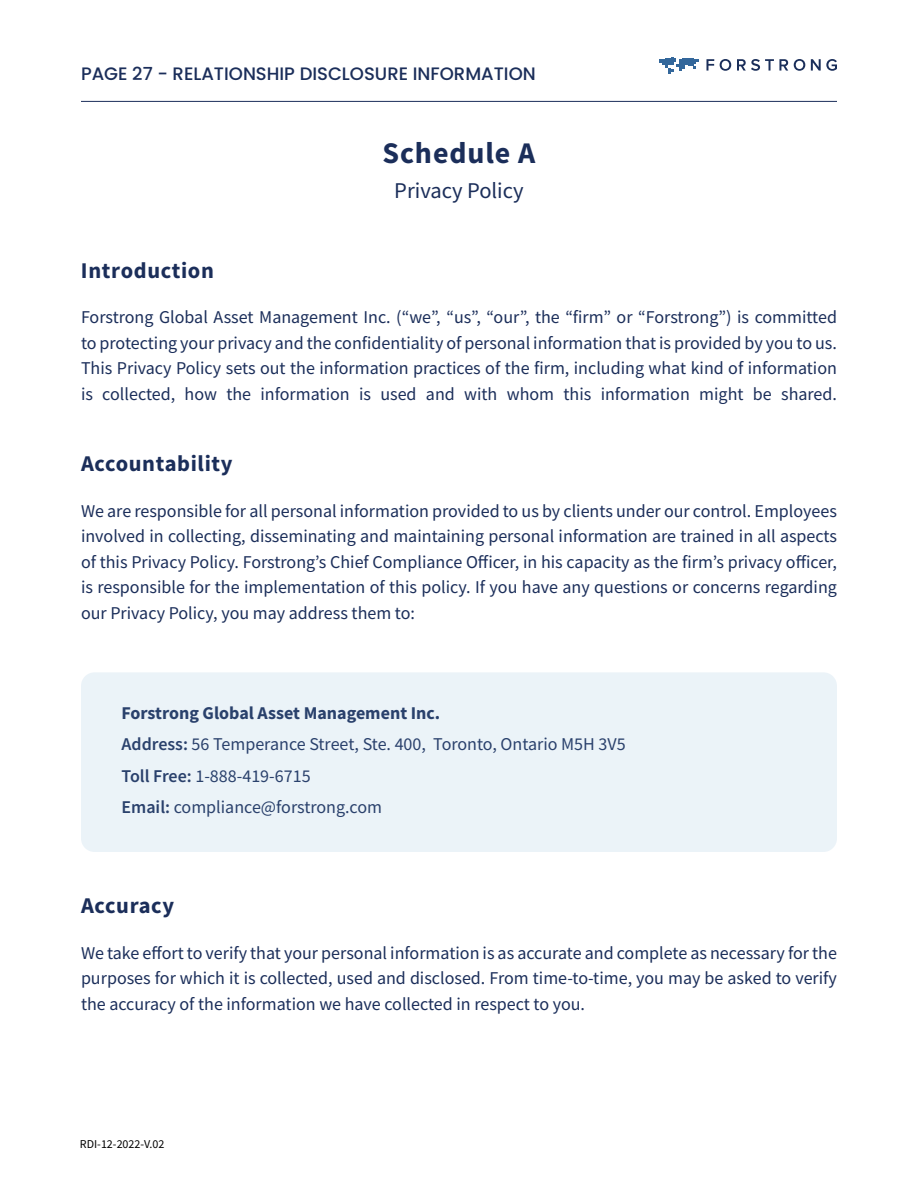
<style>
.page{position:relative;width:918px;height:1188px;background:#fff}
.page>*{position:absolute;margin:0;border:0;box-sizing:border-box;transform-origin:0 0}
.t1{font:700 30px "Source Sans Pro";letter-spacing:.03em;color:#1b2e5a}
.t2{font:700 22.5px "Source Sans Pro";letter-spacing:.03em;color:#1b2e5a}
.t3{font:22.5px "Source Sans Pro";color:#1b2e5a}
.t4{font:18px/25.5px "Source Sans Pro";color:#1b2e5a;text-align:justify}
.t5{font:500 18px "Poppins";color:#1b2e5a}
.t6{font:12px "Source Sans Pro";color:#000}
.s1{font-weight:700}
.s2{font-weight:600}
</style>
<div class="page">
<div style="left:81px;top:672px;width:756px;height:180px;background:#ebf3f8;border-radius:14px"></div>
<svg style="left:706px;top:59px;width:8px;height:12px"></svg>
<svg style="left:720px;top:59px;width:11px;height:12px"></svg>
<svg style="left:737px;top:59px;width:51px;height:12px"></svg>
<svg style="left:794px;top:59px;width:11px;height:12px"></svg>
<svg style="left:811px;top:59px;width:26px;height:12px"></svg>
<svg style="left:660px;top:57px;width:39px;height:17px"></svg>
<hr style="left:81px;top:101px;width:756px;height:1px;background:#1b2e5a">
<p class="t5" style="left:81px;top:63px;width:456px">PAGE 27 - RELATIONSHIP DISCLOSURE INFORMATION</p>
<h1 class="t1" style="left:383px;top:133px;width:155px">Schedule A</h1>
<p class="t3" style="left:394px;top:176px;width:131px">Privacy Policy</p>
<p class="t2" style="left:81px;top:255px;width:135px">Introduction</p>
<p class="t4" style="left:81px;top:305px;width:758px">Forstrong Global Asset Management Inc. (“we”, “us”, “our”, the “firm” or “Forstrong”) is committed to protecting your privacy and the confidentiality of personal information that is provided by you to us.<br>This Privacy Policy sets out the information practices of the firm, including what kind of information is collected, how the information is used and with whom this information might be shared.</p>
<p class="t2" style="left:81px;top:448px;width:153px">Accountability</p>
<p class="t4" style="left:81px;top:498px;width:758px">We are responsible for all personal information provided to us by clients under our control. Employees involved in collecting, disseminating and maintaining personal information are trained in all aspects of this Privacy Policy. Forstrong’s Chief Compliance Officer, in his capacity as the firm’s privacy officer, is responsible for the implementation of this policy. If you have any questions or concerns regarding our Privacy Policy, you may address them to:</p>
<p class="t4" style="left:122px;top:697px;width:506px;line-height:31.5px;text-align:left"><span class="s1">Forstrong Global Asset Management Inc.<br></span><span class="s2">Address:</span> 56 Temperance Street, Ste. 400, Toronto, Ontario M5H 3V5<br><span class="s2">Toll Free:</span> 1-888-419-6715<br><span class="s2">Email:</span> compliance@forstrong.com</p>
<p class="t2" style="left:81px;top:890px;width:95px">Accuracy</p>
<p class="t4" style="left:81px;top:940px;width:758px">We take effort to verify that your personal information is as accurate and complete as necessary for the purposes for which it is collected, used and disclosed. From time-to-time, you may be asked to verify the accuracy of the information we have collected in respect to you.</p>
<p class="t6" style="left:80px;top:1136px;width:86px">RDI-12-2022-V.02</p>
</div>
